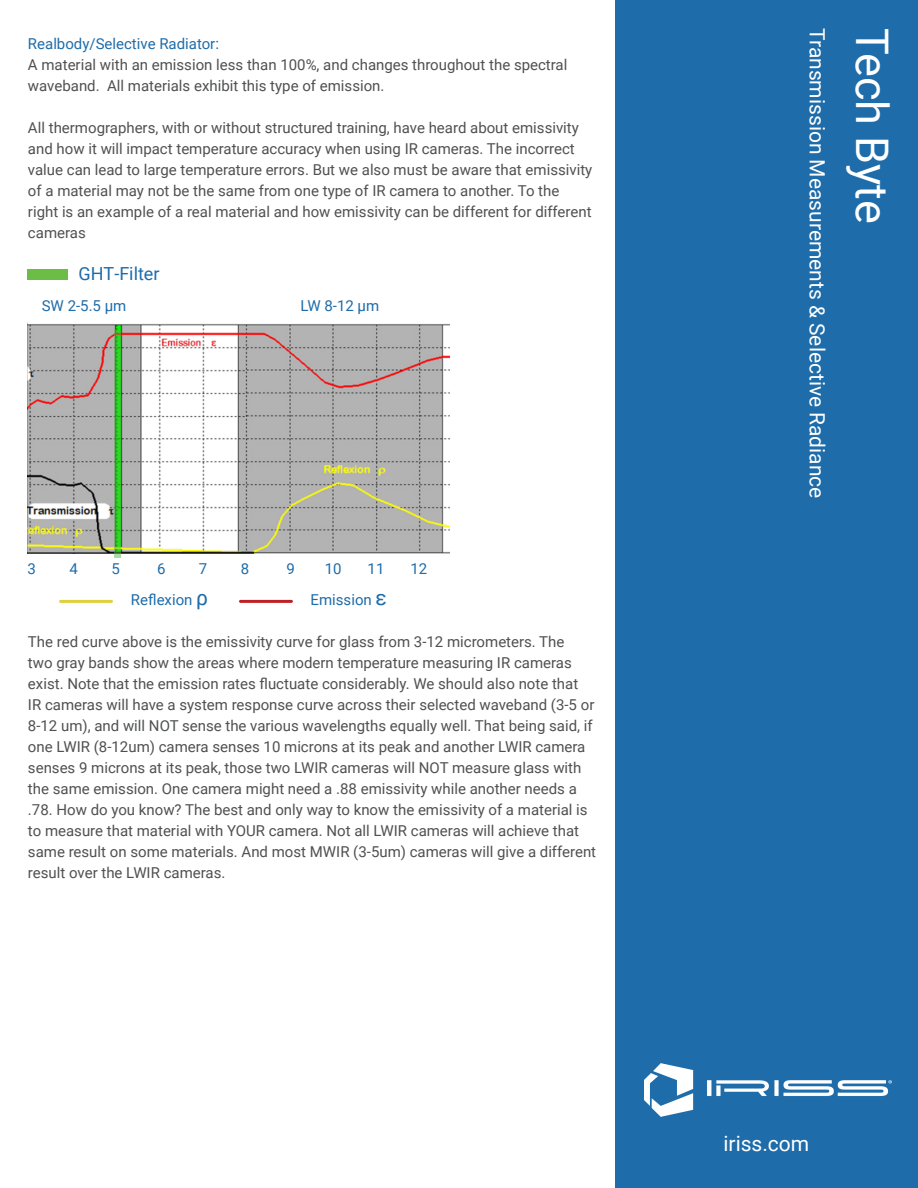
<style>
.page{position:relative;width:918px;height:1188px;background:#fff}
.page>*{position:absolute;margin:0;border:0;box-sizing:border-box;transform-origin:0 0}
.t1{font:45px "Roboto";color:#fff}
.t2{font:21px "Roboto";color:#fff}
.Heading_5{font:18px "Roboto";color:#1e6ca9}
.Heading_4{font:15px/21px "Roboto";color:#4f5050}
.Body_Text_10pt{font:15px "Roboto";color:#1e6ca9}
.Heading_4-2{font:15px "Roboto";color:#1e6ca9}
.s1{font-size:21px}
</style>
<div class="page">
<div style="left:615px;top:0;width:303px;height:1188px;background:#1e6ca9"></div>
<svg style="left:644px;top:1063px;width:248px;height:54px"></svg>
<img style="left:28px;top:324px;width:422px;height:230px">
<div style="left:28px;top:269px;width:40px;height:11px;background:#6cbd45"></div>
<svg style="left:114px;top:329px;width:7px;height:229px"></svg>
<hr style="left:61px;top:600px;width:51px;height:3px;background:#dfd03c">
<hr style="left:240px;top:600px;width:51px;height:3px;background:#be1f24">
<p class="Heading_4-2" style="left:28px;top:33px;width:193px">Realbody/Selective Radiator:</p>
<p class="Heading_4" style="left:28px;top:53px;width:541px">A material with an emission less than 100%, and changes throughout the spectral waveband. All materials exhibit this type of emission.</p>
<p class="Heading_4" style="left:28px;top:116px;width:566px">All thermographers, with or without structured training, have heard about emissivity and how it will impact temperature accuracy when using IR cameras. The incorrect value can lead to large temperature errors. But we also must be aware that emissivity of a material may not be the same from one type of IR camera to another. To the right is an example of a real material and how emissivity can be different for different cameras</p>
<p class="Heading_5" style="left:79px;top:261px;width:83px">GHT-Filter</p>
<p class="Body_Text_10pt" style="left:42px;top:295px;width:86px">SW 2-5.5 µm</p>
<p class="Body_Text_10pt" style="left:300px;top:295px;width:80px">LW 8-12 µm</p>
<p class="Body_Text_10pt" style="left:28px;top:558px;width:10px">3</p>
<p class="Body_Text_10pt" style="left:70px;top:558px;width:10px">4</p>
<p class="Body_Text_10pt" style="left:111px;top:558px;width:10px">5</p>
<p class="Body_Text_10pt" style="left:157px;top:558px;width:10px">6</p>
<p class="Body_Text_10pt" style="left:199px;top:558px;width:10px">7</p>
<p class="Body_Text_10pt" style="left:241px;top:558px;width:10px">8</p>
<p class="Body_Text_10pt" style="left:287px;top:558px;width:10px">9</p>
<p class="Body_Text_10pt" style="left:325px;top:558px;width:18px">10</p>
<p class="Body_Text_10pt" style="left:368px;top:558px;width:18px">11</p>
<p class="Body_Text_10pt" style="left:411px;top:558px;width:18px">12</p>
<p class="Body_Text_10pt" style="left:131px;top:589px;width:79px">Reflexion <span class="s1">ρ</span></p>
<p class="Body_Text_10pt" style="left:311px;top:589px;width:78px">Emission <span class="s1">ε</span></p>
<p class="Heading_4" style="left:28px;top:631px;width:570px">The red curve above is the emissivity curve for glass from 3-12 micrometers. The<br>two gray bands show the areas where modern temperature measuring IR cameras exist. Note that the emission rates fluctuate considerably. We should also note that<br>IR cameras will have a system response curve across their selected waveband (3-5 or 8-12 um), and will NOT sense the various wavelengths equally well. That being said, if one LWIR (8-12um) camera senses 10 microns at its peak and another LWIR camera senses 9 microns at its peak, those two LWIR cameras will NOT measure glass with the same emission. One camera might need a .88 emissivity while another needs a .78. How do you know? The best and only way to know the emissivity of a material is to measure that material with YOUR camera. Not all LWIR cameras will achieve that same result on some materials. And most MWIR (3-5um) cameras will give a different result over the LWIR cameras.</p>
<h2 class="t2" style="left:832px;top:28px;width:472px;rotate:90deg">Transmission Measurements &amp; Selective Radiance</h2>
<h1 class="t1" style="left:904px;top:28px;width:197px;rotate:90deg">Tech Byte</h1>
<h2 class="t2" style="left:723px;top:1129px;width:87px">iriss.com</h2>
</div>
